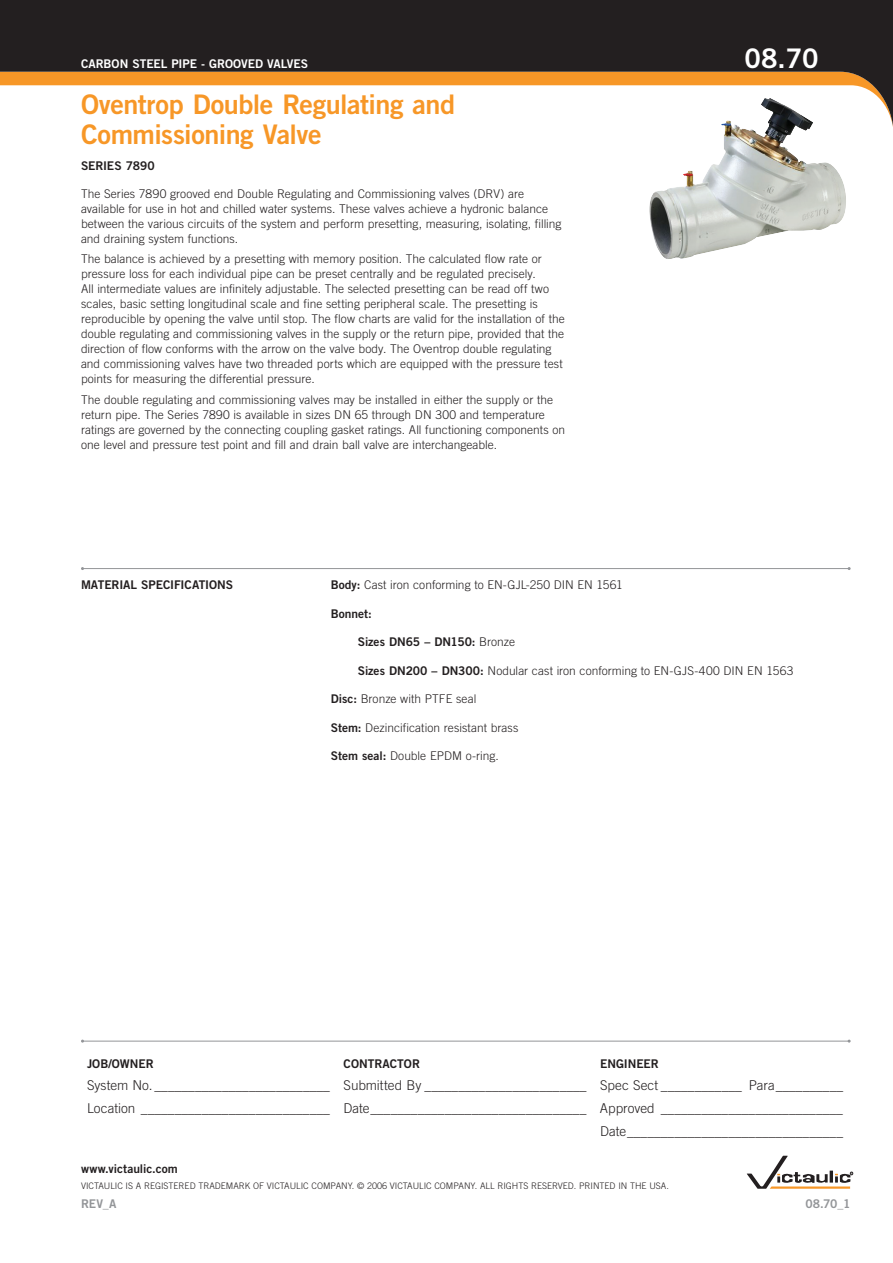
<style>
.page{position:relative;width:893px;height:1263px;background:#fff}
.page>*{position:absolute;margin:0;border:0;box-sizing:border-box;transform-origin:0 0}
.t1{font:27px/30px "Trade Gothic LT Std Bd 2";letter-spacing:-.02em;color:#f79727}
.t2{font:27px "Trade Gothic LT Std Bd 2";color:#fff}
.t3{font:300 13.5px/22.6px "Trade Gothic LT Std";color:#231f20;text-align:right}
.t4{font:300 12px/15px "Trade Gothic LT Std";color:#231f20}
.t5{font:12px "Trade Gothic LT Std Bd 2";letter-spacing:-.005em;color:#231f20}
.t6{font:12px "Trade Gothic LT Std Bd 2";letter-spacing:-.005em;color:#fff}
.t7{font:12px "Trade Gothic LT Std Bd 2";letter-spacing:-.005em;color:#939598}
.t8{font:300 9px "Trade Gothic LT Std";color:#231f20}
.s1{font-family:"Trade Gothic LT Std Bd 2";font-weight:400}
.s2{font-family:"Trade Gothic LT Std";font-weight:300}
</style>
<div class="page">
<hr style="left:82px;top:568px;width:767px;height:1px;background:#939598">
<svg style="left:0;top:0;width:893px;height:127px;fill:#231f20"></svg>
<svg style="left:747px;top:1156px;width:106px;height:33px"></svg>
<hr style="left:82px;top:1041px;width:767px;height:1px;background:#939598">
<img style="left:649px;top:98px;width:198px;height:161px">
<p class="t6" style="left:81px;top:59px;width:229px">CARBON STEEL PIPE - GROOVED VALVES</p>
<h1 class="t2" style="left:744px;top:49px;width:76px">08.70</h1>
<h1 class="t1" style="left:81px;top:92px;width:376px">Oventrop Double Regulating and<br>Commissioning Valve</h1>
<p class="t5" style="left:81px;top:161px;width:75px">SERIES 7890</p>
<p class="t4" style="left:81px;top:187px;width:482px">The Series 7890 grooved end Double Regulating and Commissioning valves (DRV) are available for use in hot and chilled water systems. These valves achieve a hydronic balance between the various circuits of the system and perform presetting, measuring, isolating, filling and draining system functions.</p>
<p class="t4" style="left:81px;top:252px;width:485px">The balance is achieved by a presetting with memory position. The calculated flow rate or pressure loss for each individual pipe can be preset centrally and be regulated precisely.<br>All intermediate values are infinitely adjustable. The selected presetting can be read off two scales, basic setting longitudinal scale and fine setting peripheral scale. The presetting is reproducible by opening the valve until stop. The flow charts are valid for the installation of the double regulating and commissioning valves in the supply or the return pipe, provided that the direction of flow conforms with the arrow on the valve body. The Oventrop double regulating and commissioning valves have two threaded ports which are equipped with the pressure test points for measuring the differential pressure.</p>
<p class="t4" style="left:81px;top:393px;width:486px">The double regulating and commissioning valves may be installed in either the supply or the return pipe. The Series 7890 is available in sizes DN 65 through DN 300 and temperature ratings are governed by the connecting coupling gasket ratings. All functioning components on one level and pressure test point and fill and drain ball valve are interchangeable.</p>
<p class="t5" style="left:81px;top:581px;width:154px">MATERIAL SPECIFICATIONS</p>
<p class="t4" style="left:331px;top:578px;width:294px"><span class="s1">Body:</span> Cast iron conforming to EN-GJL-250 DIN EN 1561</p>
<p class="t5" style="left:331px;top:609px;width:43px">Bonnet:</p>
<p class="t5" style="left:358px;top:638px;width:159px">Sizes DN65 – DN150: <span class="s2">Bronze</span></p>
<p class="t4" style="left:358px;top:664px;width:437px"><span class="s1">Sizes DN200 – DN300:</span> Nodular cast iron conforming to EN-GJS-400 DIN EN 1563</p>
<p class="t4" style="left:331px;top:692px;width:147px"><span class="s1">Disc:</span> Bronze with PTFE seal</p>
<p class="t4" style="left:331px;top:721px;width:189px"><span class="s1">Stem:</span> Dezincification resistant brass</p>
<p class="t4" style="left:331px;top:749px;width:170px"><span class="s1">Stem seal:</span> Double EPDM o-ring.</p>
<p class="t5" style="left:87px;top:1059px;width:68px">JOB/OWNER</p>
<p class="t5" style="left:344px;top:1059px;width:78px">CONTRACTOR</p>
<p class="t5" style="left:600px;top:1059px;width:60px">ENGINEER</p>
<p class="t3" style="left:87px;top:1075px;width:758px">System No. __________________________ Submitted By ________________________ Spec Sect ____________ Para __________<br>Location ____________________________ Date ________________________________ Approved ___________________________<br>Date ________________________________</p>
<p class="t5" style="left:81px;top:1164px;width:98px">www.victaulic.com</p>
<p class="t8" style="left:81px;top:1183px;width:589px">VICTAULIC IS A REGISTERED TRADEMARK OF VICTAULIC COMPANY. © 2006 VICTAULIC COMPANY. ALL RIGHTS RESERVED. PRINTED IN THE USA.</p>
<p class="t7" style="left:81px;top:1200px;width:37px">REV_A</p>
<p class="t7" style="left:805px;top:1200px;width:47px">08.70_1</p>
</div>
